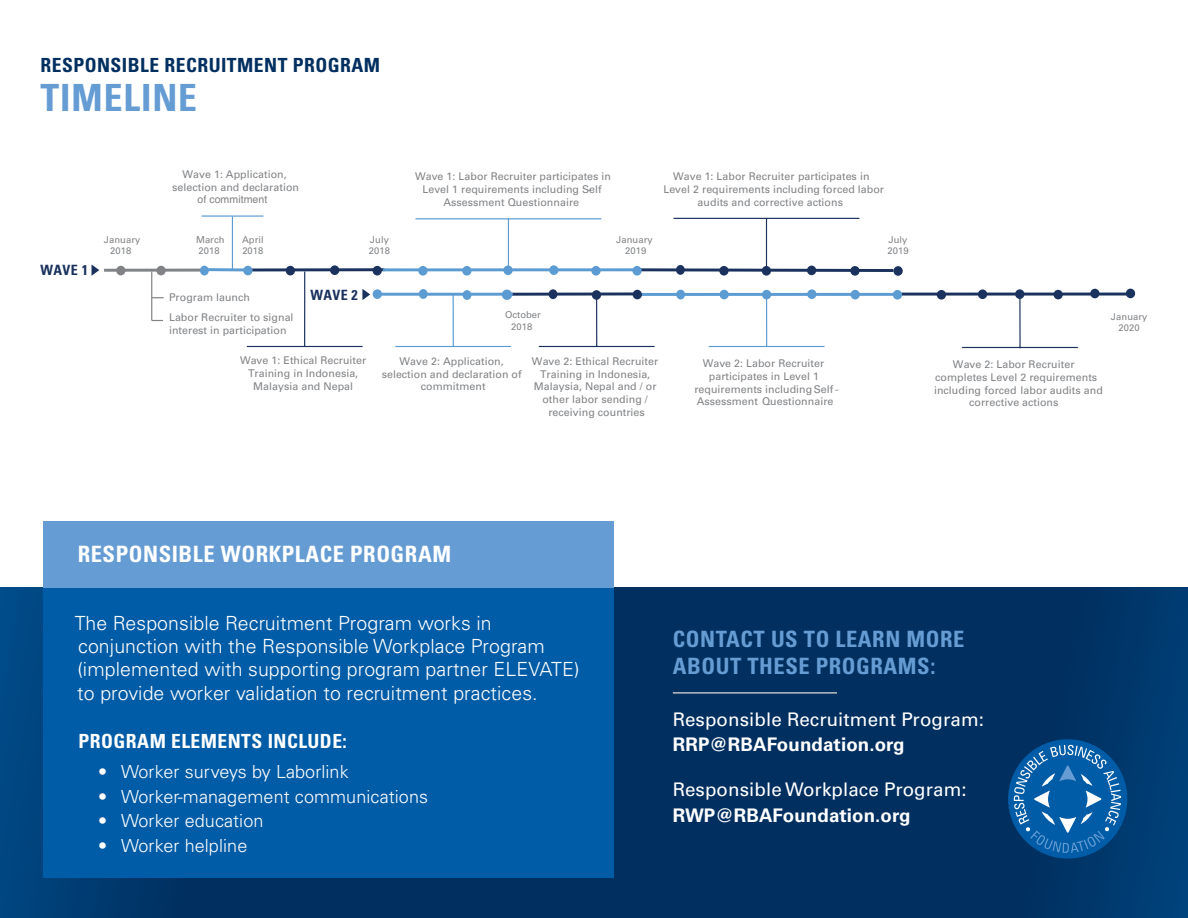
<style>
.page{position:relative;width:1188px;height:918px;background:#fff}
.page>*{position:absolute;margin:0;border:0;box-sizing:border-box;transform-origin:0 0}
.t1{font:700 condensed 37.5px "Univers LT Std";letter-spacing:.025em;color:#659cd3}
.t2{font:700 condensed 22.5px/27px "Univers LT Std";letter-spacing:.025em;color:#659cd3}
.t3{font:700 condensed 22.5px "Univers LT Std";letter-spacing:.025em;color:#fff}
.t4{font:300 19.5px/23.4px "Univers LT Std";letter-spacing:.005em;color:#fff}
.t5{font:700 condensed 19.5px "Univers LT Std";letter-spacing:.025em;color:#002f60}
.t6{font:700 condensed 19.5px "Univers LT Std";letter-spacing:.025em;color:#fff}
.t7{font:18.75px "Univers LT Std";letter-spacing:.005em;color:#fff}
.t8{font:700 18.75px "Univers LT Std";letter-spacing:.005em;color:#fff}
.t9{font:300 18px "Univers LT Std";letter-spacing:.005em;color:#fff}
.t10{font:700 condensed 14.25px "Univers LT Std";letter-spacing:.025em;color:#1a325d}
.t11{font:10.65px/12.8px "Univers LT Std";letter-spacing:.005em;color:#808285;text-align:center}
.t12{font:10.65px "Helvetica";color:#808285}
.t13{font:9.45px/11.4px "Univers LT Std";letter-spacing:.005em;color:#808285;text-align:center}
</style>
<div class="page">
<svg style="left:0;top:588px;width:1188px;height:330px;background:#003264"></svg>
<div style="left:43px;top:521px;width:570px;height:357px;background:#005ca6"></div>
<div style="left:43px;top:521px;width:570px;height:67px;background:#659cd3"></div>
<hr style="left:104px;top:269px;width:102px;height:3px;background:#808285">
<div style="left:116px;top:266px;width:9px;height:9px;background:#808285;border-radius:50%"></div>
<svg style="left:330px;top:265px;width:9px;height:10px"></svg>
<svg style="left:549px;top:265px;width:10px;height:10px"></svg>
<svg style="left:418px;top:266px;width:10px;height:10px"></svg>
<div style="left:156px;top:266px;width:10px;height:9px;background:#808285;border-radius:50%"></div>
<div style="left:200px;top:266px;width:9px;height:9px;background:#5d9bd3;border-radius:50%"></div>
<div style="left:286px;top:266px;width:9px;height:9px;background:#1a325d;border-radius:50%"></div>
<div style="left:373px;top:266px;width:9px;height:9px;background:#1a325d;border-radius:50%"></div>
<svg style="left:503px;top:265px;width:10px;height:10px"></svg>
<svg style="left:462px;top:266px;width:10px;height:10px"></svg>
<svg style="left:591px;top:266px;width:10px;height:10px"></svg>
<svg style="left:807px;top:266px;width:9px;height:9px"></svg>
<svg style="left:719px;top:266px;width:10px;height:10px"></svg>
<div style="left:893px;top:266px;width:10px;height:10px;background:#1a325d;border-radius:50%"></div>
<svg style="left:676px;top:265px;width:9px;height:10px"></svg>
<div style="left:762px;top:266px;width:9px;height:10px;background:#1a325d;border-radius:50%"></div>
<svg style="left:850px;top:266px;width:10px;height:10px"></svg>
<hr style="left:151px;top:272px;width:1px;height:49px;background:#808285">
<svg style="left:152px;top:297px;width:12px;height:1px"></svg>
<hr style="left:203px;top:268px;width:46px;height:3px;background:#5d9bd3">
<hr style="left:232px;top:217px;width:1px;height:53px;background:#5d9bd3">
<hr style="left:201px;top:215px;width:62px;height:2px;background:#5d9bd3">
<hr style="left:249px;top:268px;width:135px;height:3px;background:#1a325d">
<hr style="left:304px;top:272px;width:1px;height:75px;background:#1a325d">
<hr style="left:247px;top:346px;width:116px;height:1px;background:#1a325d">
<hr style="left:383px;top:268px;width:254px;height:3px;background:#5d9bd3">
<div style="left:807px;top:289px;width:9px;height:10px;background:#5d9bd3;border-radius:50%"></div>
<svg style="left:1015px;top:289px;width:9px;height:10px"></svg>
<div style="left:720px;top:290px;width:9px;height:9px;background:#5d9bd3;border-radius:50%"></div>
<div style="left:676px;top:290px;width:9px;height:9px;background:#5d9bd3;border-radius:50%"></div>
<div style="left:762px;top:290px;width:9px;height:9px;background:#5d9bd3;border-radius:50%"></div>
<div style="left:851px;top:290px;width:9px;height:9px;background:#5d9bd3;border-radius:50%"></div>
<div style="left:978px;top:289px;width:9px;height:10px;background:#1a325d;border-radius:50%"></div>
<div style="left:937px;top:290px;width:9px;height:10px;background:#1a325d;border-radius:50%"></div>
<svg style="left:92px;top:265px;width:7px;height:11px"></svg>
<svg style="left:362px;top:289px;width:8px;height:11px"></svg>
<div style="left:549px;top:289px;width:8px;height:10px;background:#1a325d;border-radius:50%"></div>
<div style="left:463px;top:290px;width:8px;height:10px;background:#5d9bd3;border-radius:50%"></div>
<div style="left:419px;top:289px;width:9px;height:10px;background:#5d9bd3;border-radius:50%"></div>
<div style="left:373px;top:289px;width:9px;height:10px;background:#5d9bd3;border-radius:50%"></div>
<hr style="left:453px;top:294px;width:1px;height:53px;background:#5d9bd3">
<hr style="left:395px;top:346px;width:116px;height:1px;background:#5d9bd3">
<svg style="left:592px;top:290px;width:9px;height:10px"></svg>
<svg style="left:511px;top:292px;width:122px;height:4px"></svg>
<hr style="left:596px;top:295px;width:1px;height:52px;background:#1a325d">
<hr style="left:539px;top:346px;width:116px;height:1px;background:#1a325d">
<hr style="left:508px;top:219px;width:1px;height:53px;background:#5d9bd3">
<hr style="left:415px;top:218px;width:186px;height:1px;background:#5d9bd3">
<div style="left:1054px;top:290px;width:9px;height:9px;background:#1a325d;border-radius:50%"></div>
<div style="left:1090px;top:289px;width:10px;height:9px;background:#1a325d;border-radius:50%"></div>
<div style="left:1126px;top:289px;width:9px;height:9px;background:#1a325d;border-radius:50%"></div>
<svg style="left:641px;top:267px;width:255px;height:6px"></svg>
<hr style="left:766px;top:218px;width:1px;height:54px;background:#1a325d">
<hr style="left:674px;top:218px;width:185px;height:1px;background:#1a325d">
<hr style="left:639px;top:293px;width:255px;height:3px;background:#5d9bd3">
<hr style="left:766px;top:295px;width:1px;height:52px;background:#5d9bd3">
<hr style="left:709px;top:346px;width:115px;height:1px;background:#5d9bd3">
<hr style="left:901px;top:293px;width:230px;height:3px;background:#1a325d">
<hr style="left:1019px;top:296px;width:2px;height:52px;background:#1a325d">
<hr style="left:962px;top:347px;width:116px;height:1px;background:#1a325d">
<div style="left:243px;top:266px;width:10px;height:9px;background:#5d9bd3;border-radius:50%"></div>
<div style="left:502px;top:290px;width:10px;height:10px;background:#5d9bd3;border-radius:50%"></div>
<div style="left:633px;top:290px;width:9px;height:9px;background:#1a325d;border-radius:50%"></div>
<div style="left:632px;top:266px;width:10px;height:10px;background:#5d9bd3;border-radius:50%"></div>
<div style="left:893px;top:290px;width:9px;height:10px;background:#5d9bd3;border-radius:50%"></div>
<hr style="left:377px;top:293px;width:136px;height:3px;background:#5d9bd3">
<hr style="left:673px;top:692px;width:164px;height:2px;background:#bcc1c5">
<div style="left:1008px;top:739px;width:119px;height:120px;background:#005ca6;border-radius:50%"></div>
<svg style="left:1014px;top:745px;width:107px;height:108px"></svg>
<h3 class="t5" style="left:40px;top:54px;width:341px">RESPONSIBLE RECRUITMENT PROGRAM</h3>
<h1 class="t1" style="left:40px;top:75px;width:158px">TIMELINE</h1>
<h3 class="t10" style="left:41px;top:261px;width:49px">WAVE 1</h3>
<p class="t11" style="left:172px;top:167px;width:128px">Wave 1: Application, selection and declaration</p>
<p class="t12" style="left:198px;top:191px;width:71px">of commitment</p>
<p class="t13" style="left:242px;top:234px;width:23px;text-align:left">April<br>2018</p>
<p class="t13" style="left:369px;top:234px;width:23px;text-align:left">July<br>2018</p>
<p class="t11" style="left:415px;top:170px;width:198px">Wave 1: Labor Recruiter participates in<br>Level 1 requirements including Self</p>
<p class="t11" style="left:673px;top:170px;width:198px">Wave 1: Labor Recruiter participates in</p>
<p class="t11" style="left:663px;top:183px;width:222px">Level 2 requirements including forced labor</p>
<p class="t11" style="left:698px;top:196px;width:147px">audits and corrective actions</p>
<p class="t11" style="left:588px;top:183px;width:5px">-</p>
<p class="t11" style="left:443px;top:196px;width:137px">Assessment Questionnaire</p>
<p class="t13" style="left:104px;top:234px;width:38px">January<br>2018</p>
<p class="t13" style="left:196px;top:234px;width:30px;text-align:left">March<br>2018</p>
<p class="t11" style="left:169px;top:287px;width:126px;line-height:20.1px;text-align:left">Program launch<br>Labor Recruiter to signal</p>
<p class="t11" style="left:169px;top:324px;width:119px">interest in participation</p>
<p class="t13" style="left:616px;top:234px;width:38px">January<br>2019</p>
<p class="t13" style="left:887px;top:234px;width:23px;text-align:left">July<br>2019</p>
<h3 class="t10" style="left:310px;top:286px;width:49px">WAVE 2</h3>
<p class="t13" style="left:505px;top:309px;width:37px">October<br>2018</p>
<p class="t11" style="left:532px;top:355px;width:128px">Wave 2: Ethical Recruiter<br>Training in Indonesia,<br>Malaysia, Nepal and / or other labor sending / receiving countries</p>
<p class="t11" style="left:240px;top:354px;width:128px">Wave 1: Ethical Recruiter<br>Training in Indonesia,<br>Malaysia and Nepal</p>
<p class="t11" style="left:382px;top:354px;width:142px">Wave 2: Application, selection and declaration of commitment</p>
<p class="t11" style="left:694px;top:357px;width:146px">Wave 2: Labor Recruiter participates in Level 1 requirements including Self -<br>Assessment Questionnaire</p>
<p class="t13" style="left:1111px;top:311px;width:38px">January<br>2020</p>
<p class="t11" style="left:953px;top:358px;width:123px">Wave 2: Labor Recruiter</p>
<p class="t11" style="left:935px;top:371px;width:163px">completes Level 2 requirements</p>
<p class="t11" style="left:934px;top:384px;width:170px">including forced labor audits and</p>
<p class="t11" style="left:969px;top:396px;width:91px">corrective actions</p>
<h2 class="t3" style="left:78px;top:541px;width:375px">RESPONSIBLE WORKPLACE PROGRAM</h2>
<h3 class="t4" style="left:75px;top:611px;width:506px">The Responsible Recruitment Program works in conjunction with the Responsible Workplace Program (implemented with supporting program partner ELEVATE) to provide worker validation to recruitment practices.</h3>
<h3 class="t6" style="left:78px;top:729px;width:270px">PROGRAM ELEMENTS INCLUDE:</h3>
<h3 class="t9" style="left:98px;top:761px;width:252px">• Worker surveys by Laborlink</h3>
<h3 class="t9" style="left:98px;top:786px;width:332px">• Worker-management communications</h3>
<h3 class="t9" style="left:98px;top:810px;width:167px">• Worker education</h3>
<h3 class="t9" style="left:98px;top:835px;width:151px">• Worker helpline</h3>
<h2 class="t2" style="left:673px;top:625px;width:293px">CONTACT US TO LEARN MORE<br>ABOUT THESE PROGRAMS:</h2>
<h3 class="t7" style="left:673px;top:708px;width:313px">Responsible Recruitment Program:</h3>
<h3 class="t8" style="left:673px;top:734px;width:233px">RRP@RBAFoundation.org</h3>
<h3 class="t7" style="left:673px;top:778px;width:295px">Responsible Workplace Program:</h3>
<h3 class="t8" style="left:673px;top:804px;width:239px">RWP@RBAFoundation.org</h3>
</div>
